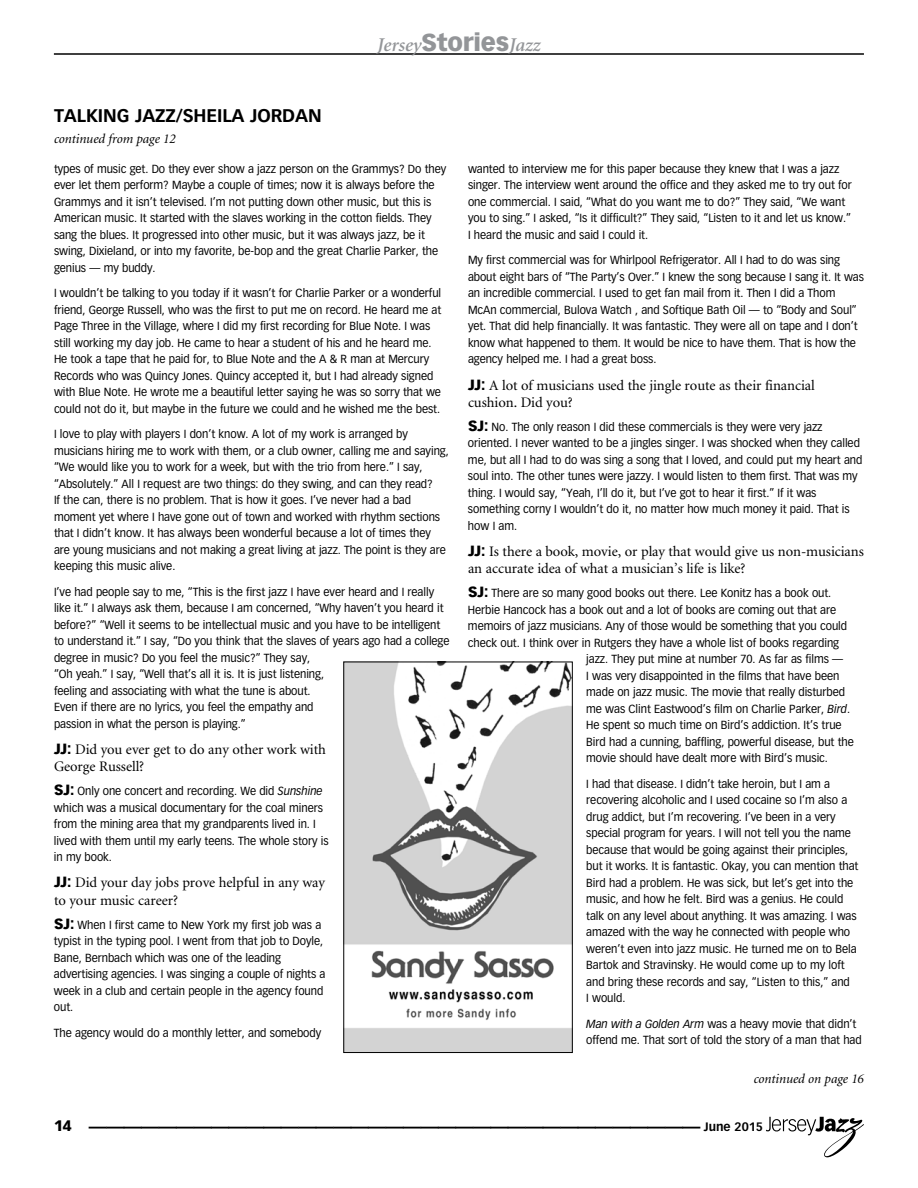
<style>
.page{position:relative;width:918px;height:1188px;background:#fff}
.page>*{position:absolute;margin:0;border:0;box-sizing:border-box;transform-origin:0 0}
.t1{font:700 36px "Vectora LH";color:#000}
.t2{font:italic 600 19.5px "Minion";letter-spacing:-.005em;color:#939598}
.t3{font:700 18px "Vectora LH";letter-spacing:-.005em;color:#000}
.t4{font:900 15px "Vectora LH";color:#000}
.t5{font:14.55px/17.2px "Minion";letter-spacing:-.005em;color:#000}
.t6{font:italic 13.5px "Minion";letter-spacing:-.005em;color:#000}
.t7{font:700 12px "Vectora LH";color:#000}
.t8{font:11.55px/16.5px "Vectora LH";letter-spacing:-.005em;color:#000;scale:.95 1}
.s1{font-family:"Vectora LH";font-weight:900;font-style:normal;font-size:24px}
.s2{font-family:"Vectora LH";font-weight:900}
.s3{font-weight:900;font-size:14.55px}
.s4{font-style:italic}
</style>
<div class="page">
<svg style="left:766px;top:1117px;width:98px;height:40px"></svg>
<hr style="left:54px;top:54px;width:810px;height:1px;background:#000">
<img style="left:345px;top:663px;width:226px;height:388px">
<div style="left:343px;top:661px;width:230px;height:392px;border:1px solid #000"></div>
<h2 class="t2" style="left:377px;top:35px;width:165px">Jersey<span class="s1">STORIES</span>Jazz</h2>
<h3 class="t3" style="left:54px;top:105px;width:140px">TALKING JAZZ/SHEILA</h3>
<h3 class="t3" style="left:250px;top:105px;width:13px">JORDAN</h3>
<p class="t6" style="left:54px;top:132px;width:123px">continued from page 12</p>
<p class="t8" style="left:54px;top:161px;width:415px">types of music get. Do they ever show a jazz person on the Grammys? Do they ever let them perform? Maybe a couple of times; now it is always before the Grammys and it isn’t televised. I’m not putting down other music, but this is American music. It started with the slaves working in the cotton fields. They sang the blues. It progressed into other music, but it was always jazz, be it swing, Dixieland, or into my favorite, be-bop and the great Charlie Parker, the genius — my buddy.</p>
<p class="t8" style="left:54px;top:285px;width:409px">I wouldn’t be talking to you today if it wasn’t for Charlie Parker or a wonderful friend, George Russell, who was the first to put me on record. He heard me at Page Three in the Village, where I did my first recording for Blue Note. I was still working my day job. He came to hear a student of his and he heard me.<br>He took a tape that he paid for, to Blue Note and the A &amp; R man at Mercury Records who was Quincy Jones. Quincy accepted it, but I had already signed with Blue Note. He wrote me a beautiful letter saying he was so sorry that we could not do it, but maybe in the future we could and he wished me the best.</p>
<p class="t8" style="left:54px;top:426px;width:417px">I love to play with players I don’t know. A lot of my work is arranged by musicians hiring me to work with them, or a club owner, calling me and saying, “We would like you to work for a week, but with the trio from here.” I say, “Absolutely.” All I request are two things: do they swing, and can they read?<br>If the can, there is no problem. That is how it goes. I’ve never had a bad moment yet where I have gone out of town and worked with rhythm sections that I didn’t know. It has always been wonderful because a lot of times they are young musicians and not making a great living at jazz. The point is they are keeping this music alive.</p>
<p class="t8" style="left:54px;top:583px;width:418px">I’ve had people say to me, “This is the first jazz I have ever heard and I really like it.” I always ask them, because I am concerned, “Why haven’t you heard it before?” “Well it seems to be intellectual music and you have to be intelligent to understand it.” I say, “Do you think that the slaves of years ago had a college degree in music? Do you feel the music?” They say,<br>“Oh yeah.” I say, “Well that’s all it is. It is just listening,<br>feeling and associating with what the tune is about.<br>Even if there are no lyrics, you feel the empathy and<br>passion in what the person is playing.”</p>
<p class="t5" style="left:54px;top:741px;width:273px"><span class="s2">JJ:</span> Did you ever get to do any other work with<br>George Russell?</p>
<p class="t8" style="left:54px;top:783px;width:291px"><span class="s3">SJ:</span> Only one concert and recording. We did <span class="s4">Sunshine </span>which was a musical documentary for the coal miners from the mining area that my grandparents lived in. I lived with them until my early teens. The whole story is in my book.</p>
<p class="t5" style="left:54px;top:875px;width:273px"><span class="s2">JJ:</span> Did your day jobs prove helpful in any way to your music career?</p>
<p class="t8" style="left:54px;top:916px;width:287px"><span class="s3">SJ:</span> When I first came to New York my first job was a typist in the typing pool. I went from that job to Doyle, Bane, Bernbach which was one of the leading advertising agencies. I was singing a couple of nights a week in a club and certain people in the agency found out.</p>
<p class="t8" style="left:54px;top:1024px;width:283px">The agency would do a monthly letter, and somebody</p>
<p class="t8" style="left:468px;top:161px;width:406px">wanted to interview me for this paper because they knew that I was a jazz singer. The interview went around the office and they asked me to try out for one commercial. I said, “What do you want me to do?” They said, “We want you to sing.” I asked, “Is it difficult?” They said, “Listen to it and let us know.” I heard the music and said I could it.</p>
<p class="t8" style="left:468px;top:252px;width:418px">My first commercial was for Whirlpool Refrigerator. All I had to do was sing about eight bars of “The Party’s Over.” I knew the song because I sang it. It was an incredible commercial. I used to get fan mail from it. Then I did a Thom McAn commercial, Bulova Watch , and Softique Bath Oil — to “Body and Soul” yet. That did help financially. It was fantastic. They were all on tape and I don’t know what happened to them. It would be nice to have them. That is how the agency helped me. I had a great boss.</p>
<p class="t5" style="left:468px;top:377px;width:348px"><span class="s2">JJ:</span> A lot of musicians used the jingle route as their financial cushion. Did you?</p>
<p class="t8" style="left:468px;top:418px;width:417px"><span class="s3">SJ:</span> No. The only reason I did these commercials is they were very jazz oriented. I never wanted to be a jingles singer. I was shocked when they called me, but all I had to do was sing a song that I loved, and could put my heart and soul into. The other tunes were jazzy. I would listen to them first. That was my thing. I would say, “Yeah, I’ll do it, but I’ve got to hear it first.” If it was something corny I wouldn’t do it, no matter how much money it paid. That is how I am.</p>
<p class="t5" style="left:468px;top:543px;width:397px"><span class="s2">JJ:</span> Is there a book, movie, or play that would give us non-musicians an accurate idea of what a musician’s life is like?</p>
<p class="t8" style="left:468px;top:585px;width:384px"><span class="s3">SJ:</span> There are so many good books out there. Lee Konitz has a book out.</p>
<p class="t8" style="left:468px;top:601px;width:389px">Herbie Hancock has a book out and a lot of books are coming out that are</p>
<p class="t8" style="left:468px;top:618px;width:401px">memoirs of jazz musicians. Any of those would be something that you could</p>
<p class="t8" style="left:468px;top:634px;width:392px">check out. I think over in Rutgers they have a whole list of books regarding</p>
<p class="t8" style="left:586px;top:651px;width:272px">jazz. They put mine at number 70. As far as films —</p>
<p class="t8" style="left:586px;top:667px;width:268px">I was very disappointed in the films that have been</p>
<p class="t8" style="left:586px;top:684px;width:274px">made on jazz music. The movie that really disturbed</p>
<p class="t8" style="left:586px;top:700px;width:279px">me was Clint Eastwood’s film on Charlie Parker, <span class="s4">Bird</span>.</p>
<p class="t8" style="left:586px;top:717px;width:270px">He spent so much time on Bird’s addiction. It’s true</p>
<p class="t8" style="left:586px;top:733px;width:283px">Bird had a cunning, baffling, powerful disease, but the</p>
<p class="t8" style="left:586px;top:750px;width:256px">movie should have dealt more with Bird’s music.</p>
<p class="t8" style="left:586px;top:775px;width:288px">I had that disease. I didn’t take heroin, but I am a recovering alcoholic and I used cocaine so I’m also a drug addict, but I’m recovering. I’ve been in a very special program for years. I will not tell you the name because that would be going against their principles, but it works. It is fantastic. Okay, you can mention that Bird had a problem. He was sick, but let’s get into the music, and how he felt. Bird was a genius. He could talk on any level about anything. It was amazing. I was amazed with the way he connected with people who weren’t even into jazz music. He turned me on to Bela Bartok and Stravinsky. He would come up to my loft and bring these records and say, “Listen to this,” and<br>I would.</p>
<p class="t8" style="left:586px;top:1015px;width:291px"><span class="s4">Man with a Golden Arm</span> was a heavy movie that didn’t offend me. That sort of told the story of a man that had</p>
<p class="t6" style="left:754px;top:1072px;width:112px">continued on page 16</p>
<p class="t4" style="left:54px;top:1117px;width:19px">14</p>
<h1 class="t1" style="left:72px;top:1089px;width:16px">J</h1>
<p class="t7" style="left:704px;top:1120px;width:61px">JUNE 2015</p>
</div>
